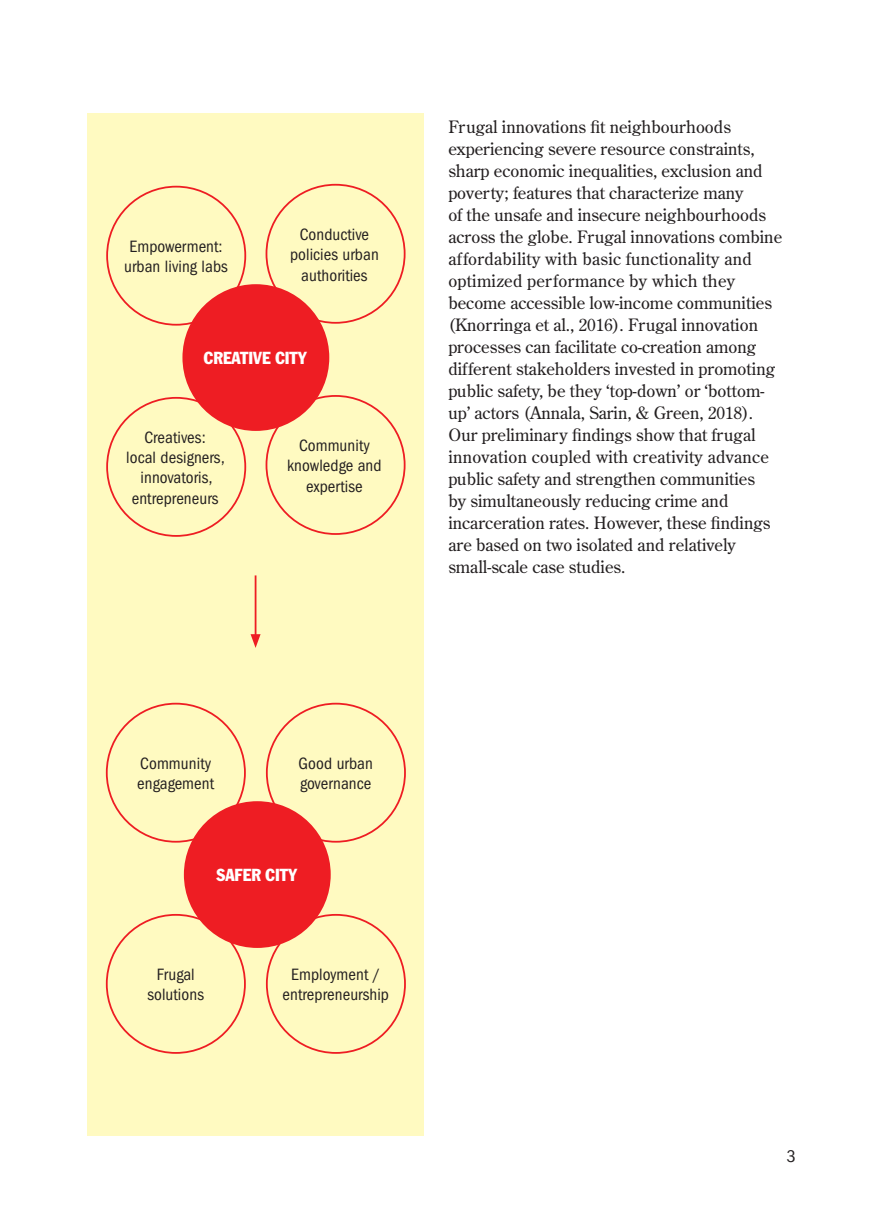
<style>
.page{position:relative;width:874px;height:1225px;background:#fff}
.page>*{position:absolute;margin:0;border:0;box-sizing:border-box;transform-origin:0 0}
.t1{font:condensed 17.6px "Franklin Gothic";color:#231f20}
.t2{font:condensed 17.2px "Franklin Gothic";color:#fff}
.t3{font:17px/22px "Century Old Style";color:#231f20}
.t4{font:condensed 17px/20.4px "Franklin Gothic";letter-spacing:.005em;color:#231f20;text-align:center}
</style>
<div class="page">
<div style="left:88px;top:114px;width:336px;height:1022px;background:#fffac1"></div>
<div style="left:182px;top:284px;width:147px;height:147px;background:#ee1d23;border-radius:50%"></div>
<div style="left:184px;top:801px;width:146px;height:147px;background:#ee1d23;border-radius:50%"></div>
<hr style="left:254px;top:575px;width:2px;height:62px;background:#ee1d23">
<svg style="left:250px;top:634px;width:10px;height:14px"></svg>
<p class="t4" style="left:124px;top:236px;width:105px">Empowerment: urban living labs</p>
<p class="t4" style="left:290px;top:224px;width:90px">Conductive policies urban authorities</p>
<p class="t2" style="left:204px;top:348px;width:105px">CREATIVE CITY</p>
<p class="t4" style="left:126px;top:427px;width:100px">Creatives:<br>local designers, innovatoris, entrepreneurs</p>
<p class="t4" style="left:287px;top:435px;width:96px">Community knowledge and expertise</p>
<p class="t3" style="left:448px;top:116px;width:335px">Frugal innovations fit neighbourhoods experiencing severe resource constraints, sharp economic inequalities, exclusion and poverty; features that characterize many<br>of the unsafe and insecure neighbourhoods across the globe. Frugal innovations combine affordability with basic functionality and optimized performance by which they become accessible low-income communities (Knorringa et al., 2016). Frugal innovation processes can facilitate co-creation among different stakeholders invested in promoting public safety, be they ‘top-down’ or ‘bottom&shy;up’ actors (Annala, Sarin, &amp; Green, 2018).<br>Our preliminary findings show that frugal innovation coupled with creativity advance public safety and strengthen communities<br>by simultaneously reducing crime and incarceration rates. However, these findings are based on two isolated and relatively small-scale case studies.</p>
<p class="t4" style="left:137px;top:753px;width:78px;text-align:left">Community engagement</p>
<p class="t4" style="left:298px;top:753px;width:76px;text-align:left">Good urban governance</p>
<p class="t2" style="left:216px;top:864px;width:82px">SAFER CITY</p>
<p class="t4" style="left:147px;top:964px;width:58px">Frugal solutions</p>
<p class="t4" style="left:282px;top:964px;width:108px">Employment / entrepreneurship</p>
<p class="t1" style="left:786px;top:1146px;width:10px">3</p>
</div>
